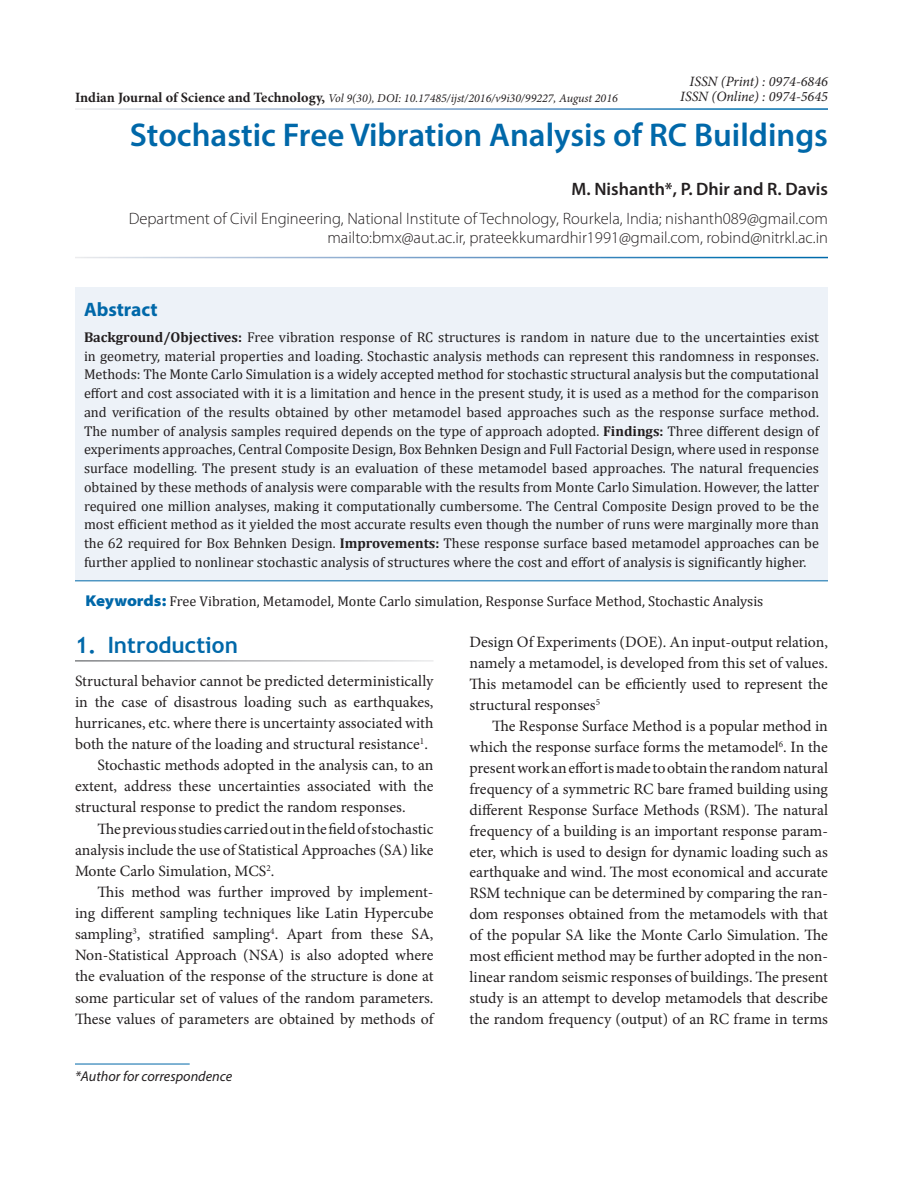
<style>
.page{position:relative;width:918px;height:1188px;background:#fff}
.page>*{position:absolute;margin:0;border:0;box-sizing:border-box;transform-origin:0 0}
.AT{font:600 33px "Myriad Pro";color:#0068a9}
.t1{font:700 22.5px "Trebuchet MS";color:#0068a9}
.Abs_Head{font:700 19.5px "Myriad Pro";color:#0068a9}
.Author{font:600 18px "Myriad Pro";color:#231f20}
.Affiliation{font:300 16.5px/19.5px "Myriad Pro";color:#231f20;text-align:right}
.Text_Ind{font:15.75px/20.9px "Minion Pro";color:#231f20;text-align:justify}
.Text{font:15.75px/21.1px "Minion Pro";color:#231f20;text-align:justify}
.Abs_Text1{font:14.25px/18.8px "Cambria";color:#231f20;text-align:justify}
.Keyword{font:14.25px "Cambria";color:#231f20}
.t2{font:italic 14.25px "Minion Pro";color:#231f20}
.Footnote1{font:italic 14.25px "Myriad Pro";color:#231f20}
.t3{font:italic 12px "Minion Pro";color:#231f20}
.s1{font-weight:700;font-style:normal;font-size:14.25px}
.s2{font-weight:700}
.s3{font-family:"Myriad Pro";font-weight:900;font-stretch:semi-expanded;font-size:15.75px;color:#0068a9}
</style>
<div class="page">
<div style="left:75px;top:288px;width:753px;height:293px;background:#edf2f8"></div>
<hr style="left:75px;top:580px;width:753px;height:1px;background:#0068a9">
<hr style="left:75px;top:1064px;width:115px;height:1px;background:#0068a9">
<p class="t3" style="left:75px;top:90px;width:544px"><span class="s1">Indian Journal of Science and Technology,</span> Vol 9(30), DOI: 10.17485/ijst/2016/v9i30/99227, August 2016</p>
<p class="t2" style="left:690px;top:72px;width:140px">ISSN (Print) : 0974-6846</p>
<p class="t2" style="left:680px;top:87px;width:149px">ISSN (Online) : 0974-5645</p>
<p class="AT" style="left:130px;top:114px;width:700px">Stochastic Free Vibration Analysis of RC Buildings</p>
<p class="Author" style="left:571px;top:178px;width:258px">M. Nishanth*, P. Dhir and R. Davis</p>
<p class="Affiliation" style="left:129px;top:208px;width:701px">Department of Civil Engineering, National Institute of Technology, Rourkela, India; nishanth089@gmail.com mailto:bmx@aut.ac.ir, prateekkumardhir1991@gmail.com, robind@nitrkl.ac.in</p>
<p class="Abs_Head" style="left:84px;top:296px;width:75px">Abstract</p>
<p class="Abs_Text1" style="left:84px;top:328px;width:737px"><span class="s2">Background/Objectives:</span> Free vibration response of RC structures is random in nature due to the uncertainties exist in geometry, material properties and loading. Stochastic analysis methods can represent this randomness in responses.<br>Methods: The Monte Carlo Simulation is a widely accepted method for stochastic structural analysis but the computational effort and cost associated with it is a limitation and hence in the present study, it is used as a method for the comparison and verification of the results obtained by other metamodel based approaches such as the response surface method.<br>The number of analysis samples required depends on the type of approach adopted. <span class="s2">Findings:</span> Three different design of experiments approaches, Central Composite Design, Box Behnken Design and Full Factorial Design, where used in response surface modelling. The present study is an evaluation of these metamodel based approaches. The natural frequencies obtained by these methods of analysis were comparable with the results from Monte Carlo Simulation. However, the latter required one million analyses, making it computationally cumbersome. The Central Composite Design proved to be the most efficient method as it yielded the most accurate results even though the number of runs were marginally more than the 62 required for Box Behnken Design. <span class="s2">Improvements:</span> These response surface based metamodel approaches can be further applied to nonlinear stochastic analysis of structures where the cost and effort of analysis is significantly higher.</p>
<p class="Keyword" style="left:86px;top:593px;width:679px"><span class="s3">Keywords:</span> Free Vibration, Metamodel, Monte Carlo simulation, Response Surface Method, Stochastic Analysis</p>
<h1 class="t1" style="left:75px;top:631px;width:164px">1. Introduction</h1>
<p class="Text" style="left:75px;top:670px;width:360px">Structural behavior cannot be predicted deterministically in the case of disastrous loading such as earthquakes, hurricanes, etc. where there is uncertainty associated with both the nature of the loading and structural resistance<sup>1</sup>.</p>
<p class="Text_Ind" style="left:75px;top:755px;width:360px;text-indent:22px">Stochastic methods adopted in the analysis can, to an extent, address these uncertainties associated with the structural response to predict the random responses.</p>
<p class="Text_Ind" style="left:75px;top:818px;width:360px;text-indent:22px">The previous studies carried out in the field of stochastic analysis include the use of Statistical Approaches (SA) like Monte Carlo Simulation, MCS<sup>2</sup>.</p>
<p class="Text_Ind" style="left:75px;top:881px;width:360px;text-indent:22px">This method was further improved by implement&shy;ing different sampling techniques like Latin Hypercube sampling<sup>3</sup>, stratified sampling<sup>4</sup>. Apart from these SA, Non-Statistical Approach (NSA) is also adopted where the evaluation of the response of the structure is done at some particular set of values of the random parameters.<br>These values of parameters are obtained by methods of</p>
<p class="Text_Ind" style="left:470px;top:632px;width:360px">Design Of Experiments (DOE). An input-output relation, namely a metamodel, is developed from this set of values.<br>This metamodel can be efficiently used to represent the structural responses<sup>5</sup></p>
<p class="Text_Ind" style="left:470px;top:716px;width:360px;text-indent:22px">The Response Surface Method is a popular method in which the response surface forms the metamodel<sup>6</sup>. In the present work an effort is made to obtain the random natural frequency of a symmetric RC bare framed building using different Response Surface Methods (RSM). The natural frequency of a building is an important response param&shy;eter, which is used to design for dynamic loading such as earthquake and wind. The most economical and accurate RSM technique can be determined by comparing the ran&shy;dom responses obtained from the metamodels with that of the popular SA like the Monte Carlo Simulation. The most efficient method may be further adopted in the non&shy;linear random seismic responses of buildings. The present study is an attempt to develop metamodels that describe the random frequency (output) of an RC frame in terms</p>
<p class="Footnote1" style="left:75px;top:1067px;width:159px">*Author for correspondence</p>
</div>
